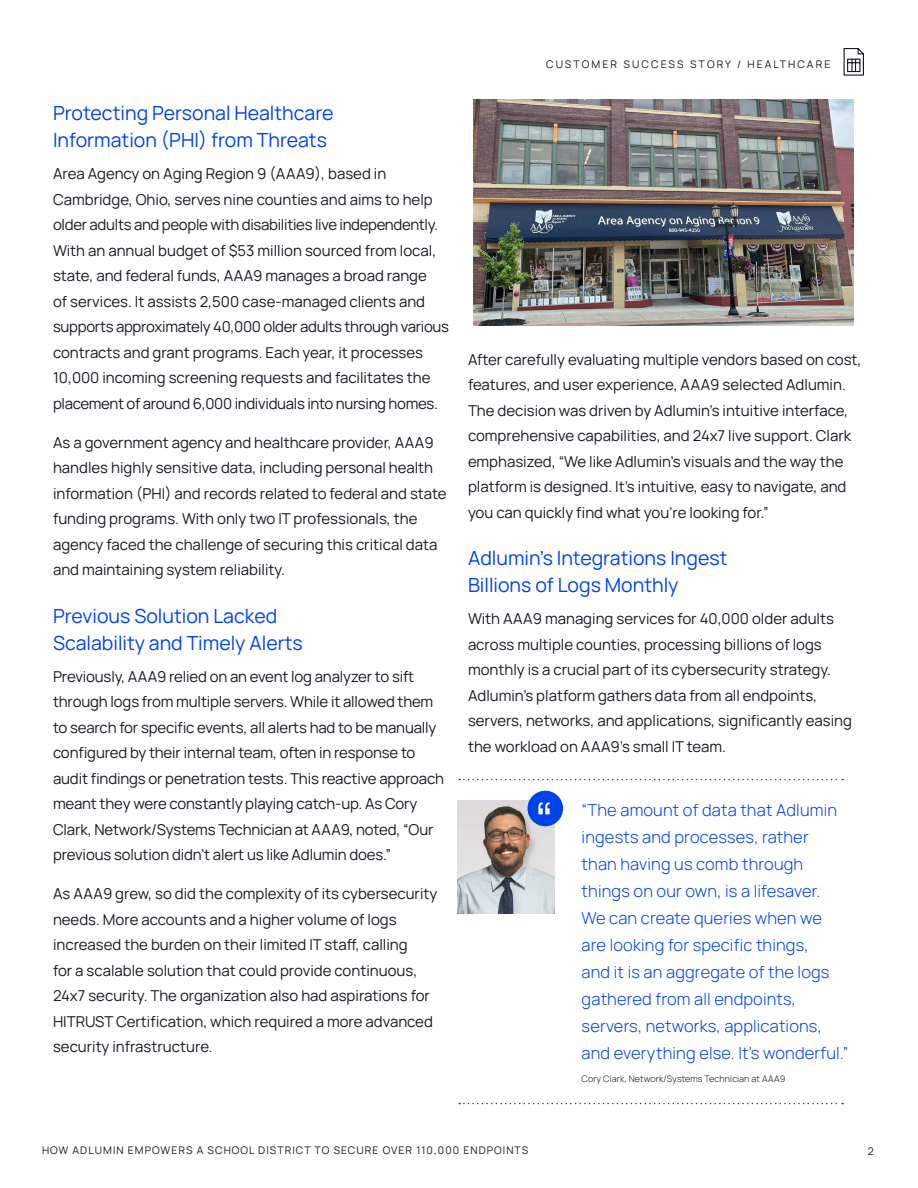
<style>
.page{position:relative;width:918px;height:1188px;background:#fff}
.page>*{position:absolute;margin:0;border:0;box-sizing:border-box;transform-origin:0 0}
.t1{font:300 60.75px "Manrope";color:#fff}
.t2{font:19.5px/27px "Manrope";color:#0043e8}
.t3{font:300 16.5px/27px "Manrope";letter-spacing:.01em;color:#0043e8}
.t4{font:15px/25.5px "Manrope";color:#141a22}
.t5{font:10.5px "Manrope";letter-spacing:.1em;color:#141a22}
.t6{font:10.5px "Manrope";letter-spacing:.2em;color:#141a22}
.t7{font:300 9px "Manrope";letter-spacing:.01em;color:#141a22}
</style>
<div class="page">
<svg style="left:843px;top:48px;width:21px;height:28px"></svg>
<svg style="left:459px;top:779px;width:384px;height:1px"></svg>
<svg style="left:459px;top:1103px;width:384px;height:1px"></svg>
<img style="left:458px;top:800px;width:96px;height:114px">
<div style="left:527px;top:791px;width:36px;height:35px;background:#0043e8;border-radius:50%"></div>
<img style="left:473px;top:99px;width:381px;height:226px">
<h2 class="t2" style="left:53px;top:99px;width:282px">Protecting Personal Healthcare<br>Information (PHI) from Threats</h2>
<p class="t4" style="left:53px;top:161px;width:398px">Area Agency on Aging Region 9 (AAA9), based in Cambridge, Ohio, serves nine counties and aims to help older adults and people with disabilities live independently.<br>With an annual budget of $53 million sourced from local, state, and federal funds, AAA9 manages a broad range<br>of services. It assists 2,500 case-managed clients and supports approximately 40,000 older adults through various contracts and grant programs. Each year, it processes 10,000 incoming screening requests and facilitates the placement of around 6,000 individuals into nursing homes.</p>
<p class="t4" style="left:53px;top:429px;width:395px">As a government agency and healthcare provider, AAA9 handles highly sensitive data, including personal health information (PHI) and records related to federal and state funding programs. With only two IT professionals, the agency faced the challenge of securing this critical data and maintaining system reliability.</p>
<h2 class="t2" style="left:53px;top:601px;width:251px">Previous Solution Lacked<br>Scalability and Timely Alerts</h2>
<p class="t4" style="left:53px;top:663px;width:393px">Previously, AAA9 relied on an event log analyzer to sift through logs from multiple servers. While it allowed them to search for specific events, all alerts had to be manually configured by their internal team, often in response to audit findings or penetration tests. This reactive approach meant they were constantly playing catch-up. As Cory Clark, Network/Systems Technician at AAA9, noted, “Our previous solution didn’t alert us like Adlumin does.”</p>
<p class="t4" style="left:53px;top:881px;width:386px">As AAA9 grew, so did the complexity of its cybersecurity needs. More accounts and a higher volume of logs increased the burden on their limited IT staff, calling<br>for a scalable solution that could provide continuous, 24x7 security. The organization also had aspirations for HITRUST Certification, which required a more advanced security infrastructure.</p>
<p class="t6" style="left:546px;top:57px;width:286px">CUSTOMER SUCCESS STORY / HEALTHCARE</p>
<p class="t4" style="left:468px;top:346px;width:395px">After carefully evaluating multiple vendors based on cost, features, and user experience, AAA9 selected Adlumin.<br>The decision was driven by Adlumin’s intuitive interface, comprehensive capabilities, and 24x7 live support. Clark emphasized, “We like Adlumin’s visuals and the way the platform is designed. It’s intuitive, easy to navigate, and you can quickly find what you’re looking for.”</p>
<h2 class="t2" style="left:468px;top:544px;width:261px">Adlumin’s Integrations Ingest<br>Billions of Logs Monthly</h2>
<p class="t4" style="left:468px;top:605px;width:386px">With AAA9 managing services for 40,000 older adults across multiple counties, processing billions of logs monthly is a crucial part of its cybersecurity strategy.<br>Adlumin’s platform gathers data from all endpoints, servers, networks, and applications, significantly easing the workload on AAA9’s small IT team.</p>
<h1 class="t1" style="left:534px;top:782px;width:23px">“</h1>
<p class="t3" style="left:582px;top:796px;width:268px">“The amount of data that Adlumin ingests and processes, rather<br>than having us comb through things on our own, is a lifesaver.<br>We can create queries when we are looking for specific things,<br>and it is an aggregate of the logs gathered from all endpoints, servers, networks, applications, and everything else. It’s wonderful.”</p>
<p class="t7" style="left:582px;top:1072px;width:205px">Cory Clark, Network/Systems Technician at AAA9</p>
<p class="t5" style="left:42px;top:1143px;width:488px">HOW ADLUMIN EMPOWERS A SCHOOL DISTRICT TO SECURE OVER 110,000 ENDPOINTS</p>
<p class="t5" style="left:868px;top:1144px;width:7px">2</p>
</div>
